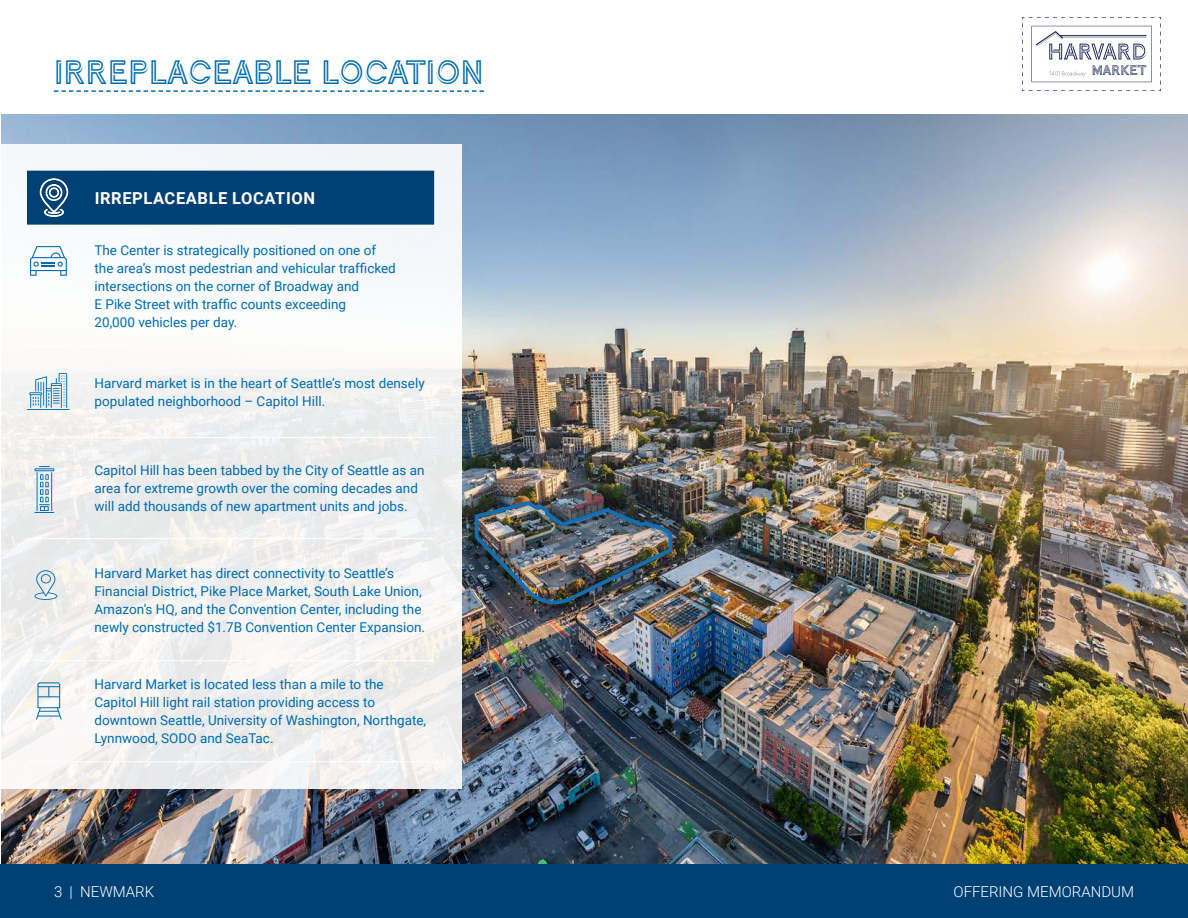
<style>
.page{position:relative;width:1188px;height:918px;background:#fff}
.page>*{position:absolute;margin:0;border:0;box-sizing:border-box;transform-origin:0 0}
.t1{font:36px "Continuo";color:#006caf}
.t2{font:700 16.5px "Roboto";letter-spacing:.035em;color:#fff}
.t3{font:300 15px "Roboto";color:#fff}
.t4{font:14.55px "Continuo";color:#1c2656}
.Body_Paragraph{font:13.5px/18px "Roboto";color:#006caf}
</style>
<div class="page">
<svg style="left:1022px;top:17px;width:139px;height:74px"></svg>
<img style="left:2px;top:114px;width:1186px;height:750px">
<svg style="left:54px;top:90px;width:430px;height:2px"></svg>
<div style="left:0;top:144px;width:461px;height:645px;background:#f3f4f3"></div>
<hr style="left:27px;top:346px;width:54px;height:1px;background:#fff">
<hr style="left:81px;top:346px;width:353px;height:1px;background:#fff">
<hr style="left:27px;top:437px;width:54px;height:1px;background:#fff">
<hr style="left:81px;top:437px;width:353px;height:1px;background:#fff">
<hr style="left:27px;top:538px;width:54px;height:1px;background:#fff">
<hr style="left:81px;top:538px;width:353px;height:1px;background:#fff">
<hr style="left:27px;top:660px;width:54px;height:1px;background:#fff">
<hr style="left:81px;top:660px;width:353px;height:1px;background:#fff">
<hr style="left:27px;top:762px;width:54px;height:1px;background:#fff">
<hr style="left:81px;top:762px;width:353px;height:1px;background:#fff">
<div style="left:27px;top:171px;width:407px;height:54px;background:#004175"></div>
<svg style="left:30px;top:246px;width:37px;height:30px"></svg>
<svg style="left:34px;top:466px;width:20px;height:47px"></svg>
<svg style="left:27px;top:373px;width:43px;height:37px"></svg>
<svg style="left:36px;top:682px;width:26px;height:37px"></svg>
<svg style="left:35px;top:570px;width:22px;height:30px"></svg>
<img style="left:472px;top:499px;width:203px;height:111px">
<div style="left:0;top:864px;width:1188px;height:54px;background:#004175"></div>
<p class="t1" style="left:54px;top:54px;width:431px">IRREPLACEABLE LOCATION</p>
<p class="t2" style="left:95px;top:186px;width:222px">IRREPLACEABLE LOCATION</p>
<p class="Body_Paragraph" style="left:94px;top:240px;width:303px">The Center is strategically positioned on one of the area’s most pedestrian and vehicular trafficked intersections on the corner of Broadway and<br>E Pike Street with traffic counts exceeding<br>20,000 vehicles per day.</p>
<p class="Body_Paragraph" style="left:94px;top:374px;width:332px">Harvard market is in the heart of Seattle’s most densely populated neighborhood – Capitol Hill.</p>
<p class="Body_Paragraph" style="left:94px;top:461px;width:332px">Capitol Hill has been tabbed by the City of Seattle as an area for extreme growth over the coming decades and will add thousands of new apartment units and jobs.</p>
<p class="Body_Paragraph" style="left:94px;top:563px;width:332px">Harvard Market has direct connectivity to Seattle’s Financial District, Pike Place Market, South Lake Union, Amazon’s HQ, and the Convention Center, including the newly constructed $1.7B Convention Center Expansion.</p>
<p class="Body_Paragraph" style="left:94px;top:675px;width:333px">Harvard Market is located less than a mile to the Capitol Hill light rail station providing access to downtown Seattle, University of Washington, Northgate, Lynnwood, SODO and SeaTac.</p>
<p class="t4" style="left:1092px;top:63px;width:56px">MARKET</p>
<p class="t3" style="left:54px;top:881px;width:102px">3 | NEWMARK</p>
<p class="t3" style="left:954px;top:881px;width:182px">OFFERING MEMORANDUM</p>
</div>
